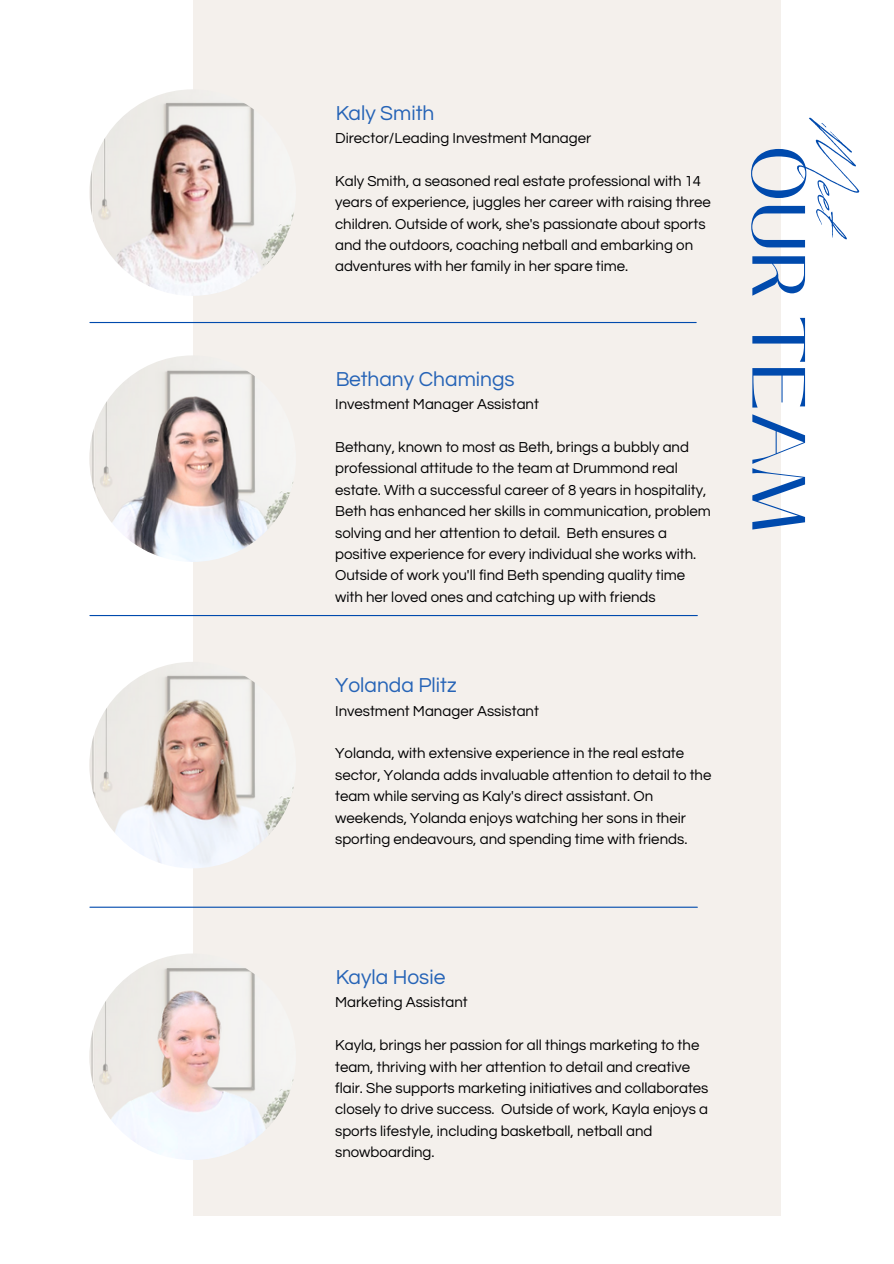
<style>
.page{position:relative;width:894px;height:1264px;background:#fff}
.page>*{position:absolute;margin:0;border:0;box-sizing:border-box;transform-origin:0 0}
.t1{font:75px "Black Mango";color:#004aad}
.t2{font:69.75px "Revive 80 Signature";color:#004aad}
.t3{font:21px "Questrial";color:#004aad}
.t4{font:15px/21.3px "Questrial";color:#000001}
</style>
<div class="page">
<div style="left:193px;top:0;width:587px;height:1215px;background:#f4f0ec"></div>
<img style="left:89px;top:89px;width:207px;height:207px;border-radius:50%">
<img style="left:89px;top:355px;width:207px;height:207px;border-radius:50%">
<img style="left:89px;top:662px;width:207px;height:206px;border-radius:50%">
<hr style="left:90px;top:322px;width:606px;height:1px;background:#004aad">
<hr style="left:90px;top:615px;width:607px;height:1px;background:#004aad">
<img style="left:89px;top:953px;width:207px;height:206px;border-radius:50%">
<hr style="left:90px;top:906px;width:607px;height:1px;background:#004aad">
<h3 class="t3" style="left:335px;top:102px;width:101px">Kaly Smith</h3>
<p class="t4" style="left:335px;top:128px;width:257px">Director/Leading Investment Manager</p>
<p class="t4" style="left:335px;top:171px;width:377px">Kaly Smith, a seasoned real estate professional with 14 years of experience, juggles her career with raising three children. Outside of work, she's passionate about sports and the outdoors, coaching netball and embarking on adventures with her family in her spare time.</p>
<h3 class="t3" style="left:335px;top:368px;width:181px">Bethany Chamings</h3>
<p class="t4" style="left:335px;top:394px;width:205px">Investment Manager Assistant</p>
<p class="t4" style="left:335px;top:437px;width:377px">Bethany, known to most as Beth, brings a bubbly and professional attitude to the team at Drummond real estate. With a successful career of 8 years in hospitality, Beth has enhanced her skills in communication, problem solving and her attention to detail. Beth ensures a positive experience for every individual she works with.<br>Outside of work you'll find Beth spending quality time with her loved ones and catching up with friends</p>
<h3 class="t3" style="left:335px;top:675px;width:123px">Yolanda Plitz</h3>
<p class="t4" style="left:335px;top:700px;width:205px">Investment Manager Assistant</p>
<p class="t4" style="left:335px;top:743px;width:378px">Yolanda, with extensive experience in the real estate sector, Yolanda adds invaluable attention to detail to the team while serving as Kaly's direct assistant. On weekends, Yolanda enjoys watching her sons in their sporting endeavours, and spending time with friends.</p>
<p class="t2" style="left:882px;top:123px;width:120px;rotate:90deg">Me t</p>
<p class="t1" style="left:834px;top:145px;width:390px;rotate:90deg">OUR TEAM</p>
<h3 class="t3" style="left:335px;top:966px;width:112px">Kayla Hosie</h3>
<p class="t4" style="left:335px;top:992px;width:134px">Marketing Assistant</p>
<p class="t4" style="left:335px;top:1034px;width:375px">Kayla, brings her passion for all things marketing to the team, thriving with her attention to detail and creative flair. She supports marketing initiatives and collaborates closely to drive success. Outside of work, Kayla enjoys a sports lifestyle, including basketball, netball and snowboarding.</p>
</div>
